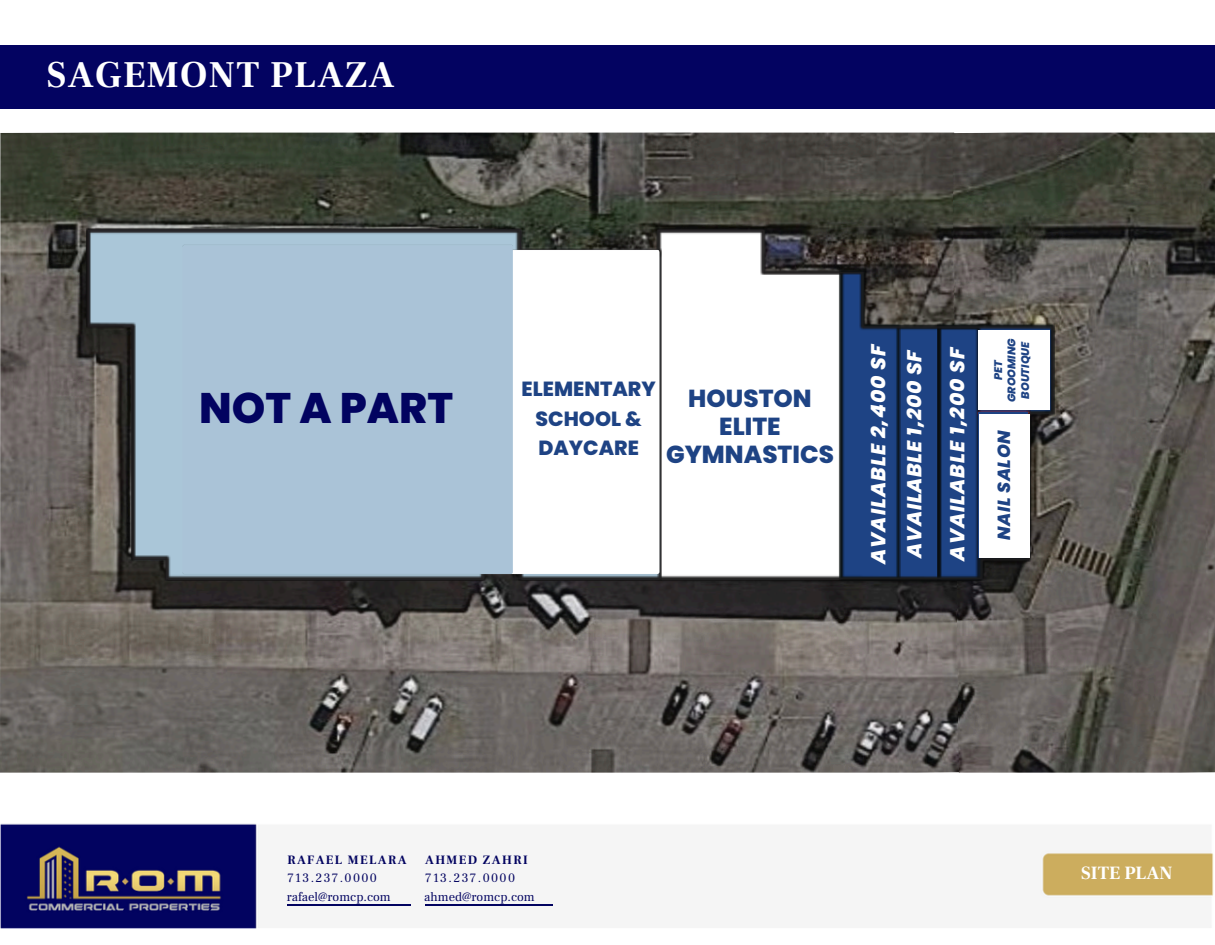
<style>
.page{position:relative;width:1215px;height:945px;background:#fff}
.page>*{position:absolute;margin:0;border:0;box-sizing:border-box;transform-origin:0 0}
.t1{font:800 42.75px "Poppins";color:#020360}
.t2{font:700 36.9px "Frank Ruhl Libre";letter-spacing:.035em;color:#fff}
.t3{font:800 24.6px/28.2px "Poppins";color:#1e4384;text-align:center}
.t4{font:800 20.4px/29.2px "Poppins";color:#1e4384;text-align:center}
.t5{font:italic 800 20.25px "Poppins";letter-spacing:.045em;color:#fff}
.t6{font:700 18.3px "Frank Ruhl Libre";color:#fff}
.t7{font:italic 800 17.55px "Poppins";color:#1e4384}
.t8{font:12.75px "Frank Ruhl Libre";color:#020360}
.t9{font:700 12.45px/18px "Frank Ruhl Libre";letter-spacing:.11em;color:#020360}
.t10{font:12.45px/18px "Frank Ruhl Libre";letter-spacing:.115em;color:#020360}
.t11{font:italic 800 11.1px/13.5px "Poppins";color:#1e4384;text-align:center}
.s1{font-weight:400}
.s2{font-weight:700}
</style>
<div class="page">
<div style="left:0;top:45px;width:1215px;height:63px;background:#030361"></div>
<img style="left:0;top:823px;width:1214px;height:106px">
<img style="left:0;top:133px;width:952px;height:640px">
<img style="left:952px;top:133px;width:263px;height:640px">
<hr style="left:287px;top:905px;width:123px;height:1px;background:#020360">
<hr style="left:425px;top:905px;width:127px;height:1px;background:#020360">
<img style="left:87px;top:228px;width:967px;height:352px">
<img style="left:176px;top:237px;width:490px;height:345px">
<div style="left:978px;top:412px;width:49px;height:145px;background:linear-gradient(to right,#fff,#fff)"></div>
<div style="left:978px;top:331px;width:71px;height:79px;background:#fff"></div>
<div style="left:980px;top:415px;width:50px;height:143px;background:#fff"></div>
<p class="t2" style="left:47px;top:51px;width:349px">SAGEMONT PLAZA</p>
<h4 class="t1" style="left:199px;top:378px;width:256px">NOT A PART</h4>
<p class="t4" style="left:522px;top:375px;width:136px">ELEMENTARY<br>SCHOOL &amp;<br>DAYCARE</p>
<p class="t3" style="left:666px;top:384px;width:169px">HOUSTON<br>ELITE<br>GYMNASTICS</p>
<h1 class="t5" style="left:864px;top:564px;width:222px;rotate:-90deg">AVAILABLE 2,400 SF</h1>
<h4 class="t5" style="left:943px;top:561px;width:215px;rotate:-90deg">AVAILABLE 1,200 SF</h4>
<h3 class="t5" style="left:900px;top:558px;width:210px;rotate:-90deg">AVAILABLE 1,200 SF</h3>
<h4 class="t11" style="left:991px;top:402px;width:65px;rotate:-90deg">PET<br>GROOMING<br>BOUTIQUE</h4>
<h4 class="t7" style="left:992px;top:540px;width:111px;rotate:-90deg">NAIL SALON</h4>
<p class="t9" style="left:287px;top:851px;width:121px">RAFAEL MELARA<br><span class="s1">713.237.0000</span></p>
<h5 class="t10" style="left:425px;top:851px;width:104px"><span class="s2">AHMED ZAHRI<br></span>713.237.0000</h5>
<p class="t8" style="left:287px;top:889px;width:106px">rafael@romcp.com</p>
<p class="t8" style="left:424px;top:889px;width:112px">ahmed@romcp.com</p>
<p class="t6" style="left:1081px;top:861px;width:93px">SITE PLAN</p>
</div>
